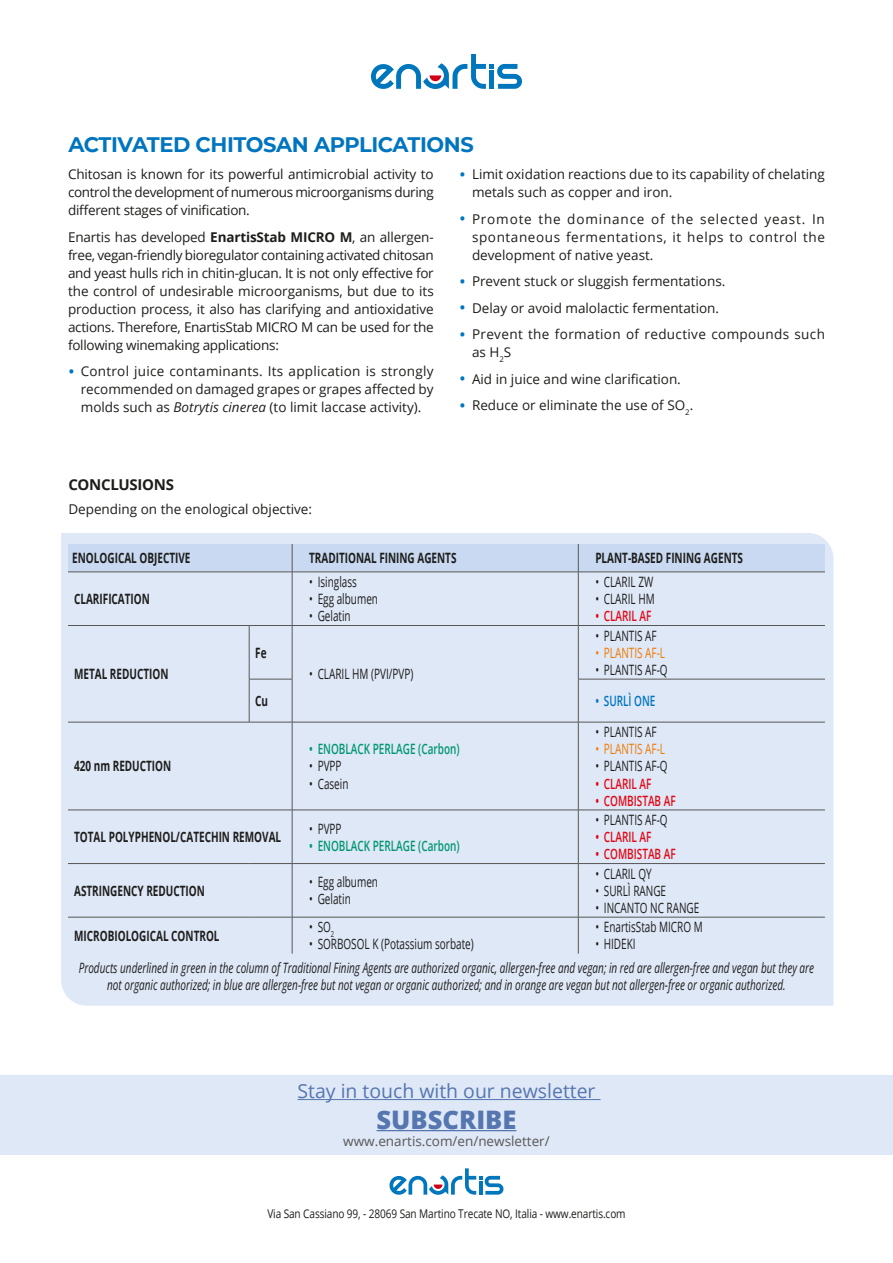
<style>
.page{position:relative;width:893px;height:1263px;background:#fff}
.page>*{position:absolute;margin:0;border:0;box-sizing:border-box;transform-origin:0 0}
.t1{font:800 25.5px "Open Sans";color:#5576af}
.t2{font:700 21px "Montserrat";letter-spacing:-.02em;color:#0075bf}
.t3{font:19.5px "Open Sans";color:#5576af}
.t4{font:700 15px "Open Sans";letter-spacing:-.02em;color:#1d1d1b}
.t5{font:italic 14.25px/17.1px "Open Sans";color:#1d1d1b;text-align:center;scale:.7 1}
.t6{font:14.25px "Open Sans";color:#1d1d1b;scale:.7 1}
.t7{font:700 14.25px "Open Sans";color:#1d1d1b;scale:.7 1}
.t8{font:600 14.25px "Open Sans";color:#e30613;scale:.7 1}
.t9{font:600 14.25px "Open Sans";color:#009770;scale:.7 1}
.t10{font:14.25px "Open Sans";color:#ef7900;scale:.7 1}
.t11{font:600 14.25px "Open Sans";color:#0075bf;scale:.7 1}
.t12{font:13.5px/18px "Open Sans";color:#1d1d1b;text-align:justify}
.t13{font:13.5px/18px "Open Sans";letter-spacing:.025em;color:#1d1d1b}
.t14{font:13.5px "Open Sans";color:#575756}
.t15{font:12px "Open Sans";letter-spacing:-.01em;color:#1d1d1b;scale:.84 1}
.s1{font-weight:700}
.s2{font-size:18px;color:#0075bf}
.s3{font-style:italic}
</style>
<div class="page">
<svg style="left:389px;top:1168px;width:114px;height:27px"></svg>
<div style="left:0;top:1075px;width:893px;height:80px;background:#dfe8f7"></div>
<hr style="left:297px;top:1099px;width:304px;height:1px;background:#5576af">
<hr style="left:377px;top:1130px;width:139px;height:1px;background:#5576af">
<svg style="left:371px;top:54px;width:151px;height:35px"></svg>
<div style="left:61px;top:533px;width:772px;height:473px;background:#dfe8f7"></div>
<div style="left:68px;top:544px;width:757px;height:28px;background:#c8d9f1"></div>
<hr style="left:68px;top:572px;width:181px;height:1px;background:#575756">
<hr style="left:249px;top:572px;width:43px;height:1px;background:#575756">
<hr style="left:292px;top:572px;width:286px;height:1px;background:#575756">
<hr style="left:292px;top:572px;width:1px;height:53px;background:#575756">
<hr style="left:578px;top:572px;width:247px;height:1px;background:#575756">
<hr style="left:578px;top:572px;width:1px;height:53px;background:#575756">
<hr style="left:68px;top:625px;width:181px;height:1px;background:#575756">
<hr style="left:249px;top:625px;width:43px;height:1px;background:#575756">
<hr style="left:249px;top:626px;width:1px;height:53px;background:#575756">
<hr style="left:292px;top:625px;width:286px;height:1px;background:#575756">
<hr style="left:292px;top:626px;width:1px;height:53px;background:#575756">
<hr style="left:578px;top:625px;width:247px;height:1px;background:#575756">
<hr style="left:578px;top:626px;width:1px;height:53px;background:#575756">
<hr style="left:249px;top:679px;width:43px;height:1px;background:#575756">
<hr style="left:249px;top:679px;width:1px;height:43px;background:#575756">
<hr style="left:292px;top:679px;width:1px;height:43px;background:#575756">
<hr style="left:68px;top:722px;width:181px;height:1px;background:#575756">
<hr style="left:249px;top:722px;width:43px;height:1px;background:#575756">
<hr style="left:292px;top:722px;width:286px;height:1px;background:#575756">
<hr style="left:292px;top:722px;width:1px;height:88px;background:#575756">
<hr style="left:578px;top:722px;width:1px;height:88px;background:#575756">
<hr style="left:68px;top:810px;width:181px;height:1px;background:#575756">
<hr style="left:249px;top:810px;width:43px;height:1px;background:#575756">
<hr style="left:292px;top:810px;width:286px;height:1px;background:#575756">
<hr style="left:292px;top:810px;width:1px;height:53px;background:#575756">
<hr style="left:578px;top:810px;width:247px;height:1px;background:#575756">
<hr style="left:578px;top:810px;width:1px;height:53px;background:#575756">
<hr style="left:68px;top:863px;width:181px;height:1px;background:#575756">
<hr style="left:249px;top:863px;width:43px;height:1px;background:#575756">
<hr style="left:292px;top:863px;width:286px;height:1px;background:#575756">
<hr style="left:292px;top:864px;width:1px;height:53px;background:#575756">
<hr style="left:578px;top:863px;width:247px;height:1px;background:#575756">
<hr style="left:578px;top:864px;width:1px;height:53px;background:#575756">
<hr style="left:68px;top:917px;width:181px;height:1px;background:#575756">
<hr style="left:249px;top:917px;width:43px;height:1px;background:#575756">
<hr style="left:292px;top:917px;width:286px;height:1px;background:#575756">
<hr style="left:292px;top:917px;width:1px;height:37px;background:#575756">
<hr style="left:578px;top:917px;width:247px;height:1px;background:#575756">
<hr style="left:578px;top:917px;width:1px;height:37px;background:#575756">
<hr style="left:578px;top:679px;width:247px;height:1px;background:#575756">
<hr style="left:578px;top:679px;width:1px;height:43px;background:#575756">
<hr style="left:578px;top:722px;width:247px;height:1px;background:#575756">
<h2 class="t2" style="left:68px;top:130px;width:407px">ACTIVATED CHITOSAN APPLICATIONS</h2>
<p class="t12" style="left:68px;top:165px;width:367px">Chitosan is known for its powerful antimicrobial activity to control the development of numerous microorganisms during different stages of vinification.</p>
<p class="t12" style="left:68px;top:228px;width:367px">Enartis has developed <span class="s1">EnartisStab MICRO M</span>, an allergen&shy;free, vegan-friendly bioregulator containing activated chitosan and yeast hulls rich in chitin-glucan. It is not only effective for the control of undesirable microorganisms, but due to its production process, it also has clarifying and antioxidative actions. Therefore, EnartisStab MICRO M can be used for the following winemaking applications:</p>
<p class="t12" style="left:81px;top:362px;width:354px;text-indent:-13px"><span class="s2">•</span> Control juice contaminants. Its application is strongly recommended on damaged grapes or grapes affected by molds such as <span class="s3">Botrytis cinerea</span> (to limit laccase activity).</p>
<p class="t12" style="left:472px;top:165px;width:354px;text-indent:-13px"><span class="s2">•</span> Limit oxidation reactions due to its capability of chelating metals such as copper and iron.</p>
<p class="t12" style="left:472px;top:210px;width:355px;text-indent:-13px"><span class="s2">•</span> Promote the dominance of the selected yeast. In spontaneous fermentations, it helps to control the development of native yeast.</p>
<p class="t12" style="left:459px;top:272px;width:268px"><span class="s2">•</span> Prevent stuck or sluggish fermentations.</p>
<p class="t12" style="left:459px;top:299px;width:261px"><span class="s2">•</span> Delay or avoid malolactic fermentation.</p>
<p class="t13" style="left:472px;top:325px;width:354px;text-indent:-13px"><span class="s2">•</span> Prevent the formation of reductive compounds such as H<sub>2</sub>S</p>
<p class="t12" style="left:459px;top:370px;width:223px"><span class="s2">•</span> Aid in juice and wine clarification.</p>
<p class="t12" style="left:459px;top:396px;width:236px"><span class="s2">•</span> Reduce or eliminate the use of SO<sub>2</sub>.</p>
<p class="t4" style="left:68px;top:474px;width:107px">CONCLUSIONS</p>
<p class="t12" style="left:68px;top:500px;width:245px">Depending on the enological objective:</p>
<p class="t7" style="left:72px;top:548px;width:170px">ENOLOGICAL OBJECTIVE</p>
<p class="t7" style="left:309px;top:548px;width:212px">TRADITIONAL FINING AGENTS</p>
<p class="t7" style="left:595px;top:548px;width:213px">PLANT-BASED FINING AGENTS</p>
<p class="t7" style="left:74px;top:589px;width:110px">CLARIFICATION</p>
<p class="t6" style="left:309px;top:572px;width:70px">• Isinglass</p>
<p class="t6" style="left:309px;top:589px;width:100px">• Egg albumen</p>
<p class="t6" style="left:309px;top:606px;width:61px">• Gelatin</p>
<p class="t6" style="left:595px;top:572px;width:84px">• CLARIL ZW</p>
<p class="t6" style="left:595px;top:589px;width:86px">• CLARIL HM</p>
<p class="t8" style="left:595px;top:606px;width:82px">• CLARIL AF</p>
<p class="t7" style="left:74px;top:664px;width:136px">METAL REDUCTION</p>
<p class="t7" style="left:74px;top:756px;width:140px">420 nm REDUCTION</p>
<p class="t7" style="left:255px;top:642px;width:18px">Fe</p>
<p class="t6" style="left:309px;top:664px;width:150px">• CLARIL HM (PVI/PVP)</p>
<p class="t6" style="left:595px;top:626px;width:89px">• PLANTIS AF</p>
<p class="t10" style="left:595px;top:643px;width:101px">• PLANTIS AF-L</p>
<p class="t6" style="left:595px;top:660px;width:105px">• PLANTIS AF-Q</p>
<p class="t7" style="left:255px;top:691px;width:20px">Cu</p>
<p class="t11" style="left:595px;top:691px;width:87px">• SURLÌ ONE</p>
<p class="t9" style="left:309px;top:739px;width:216px">• ENOBLACK PERLAGE (Carbon)</p>
<p class="t6" style="left:309px;top:756px;width:48px">• PVPP</p>
<p class="t6" style="left:309px;top:774px;width:58px">• Casein</p>
<p class="t6" style="left:595px;top:722px;width:89px">• PLANTIS AF</p>
<p class="t10" style="left:595px;top:739px;width:101px">• PLANTIS AF-L</p>
<p class="t6" style="left:595px;top:756px;width:105px">• PLANTIS AF-Q</p>
<p class="t8" style="left:595px;top:774px;width:82px">• CLARIL AF</p>
<p class="t8" style="left:595px;top:791px;width:116px">• COMBISTAB AF</p>
<p class="t7" style="left:74px;top:827px;width:297px">TOTAL POLYPHENOL/CATECHIN REMOVAL</p>
<p class="t6" style="left:309px;top:819px;width:48px">• PVPP</p>
<p class="t9" style="left:309px;top:836px;width:216px">• ENOBLACK PERLAGE (Carbon)</p>
<p class="t7" style="left:74px;top:880px;width:188px">ASTRINGENCY REDUCTION</p>
<p class="t6" style="left:309px;top:872px;width:100px">• Egg albumen</p>
<p class="t6" style="left:309px;top:889px;width:61px">• Gelatin</p>
<p class="t6" style="left:595px;top:810px;width:105px">• PLANTIS AF-Q</p>
<p class="t8" style="left:595px;top:827px;width:82px">• CLARIL AF</p>
<p class="t8" style="left:595px;top:844px;width:116px">• COMBISTAB AF</p>
<p class="t6" style="left:595px;top:864px;width:82px">• CLARIL QY</p>
<p class="t6" style="left:595px;top:881px;width:103px">• SURLÌ RANGE</p>
<p class="t6" style="left:595px;top:898px;width:150px">• INCANTO NC RANGE</p>
<p class="t6" style="left:595px;top:917px;width:155px">• EnartisStab MICRO M</p>
<p class="t6" style="left:595px;top:934px;width:59px">• HIDEKI</p>
<p class="t5" style="left:79px;top:959px;width:1052px">Products underlined in green in the column of Traditional Fining Agents are authorized organic, allergen-free and vegan; in red are allergen-free and vegan but they are not organic authorized; in blue are allergen-free but not vegan or organic authorized; and in orange are vegan but not allergen-free or organic authorized.</p>
<p class="t7" style="left:74px;top:926px;width:209px">MICROBIOLOGICAL CONTROL</p>
<p class="t6" style="left:309px;top:917px;width:37px">• SO<sub>2</sub></p>
<p class="t6" style="left:309px;top:934px;width:237px">• SORBOSOL K (Potassium sorbate)</p>
<h3 class="t3" style="left:297px;top:1078px;width:300px">Stay in touch with our newsletter</h3>
<h1 class="t1" style="left:377px;top:1100px;width:141px">SUBSCRIBE</h1>
<p class="t14" style="left:343px;top:1132px;width:208px">www.enartis.com/en/newsletter/</p>
<p class="t15" style="left:267px;top:1205px;width:428px">Via San Cassiano 99, - 28069 San Martino Trecate NO, Italia - www.enartis.com</p>
</div>
